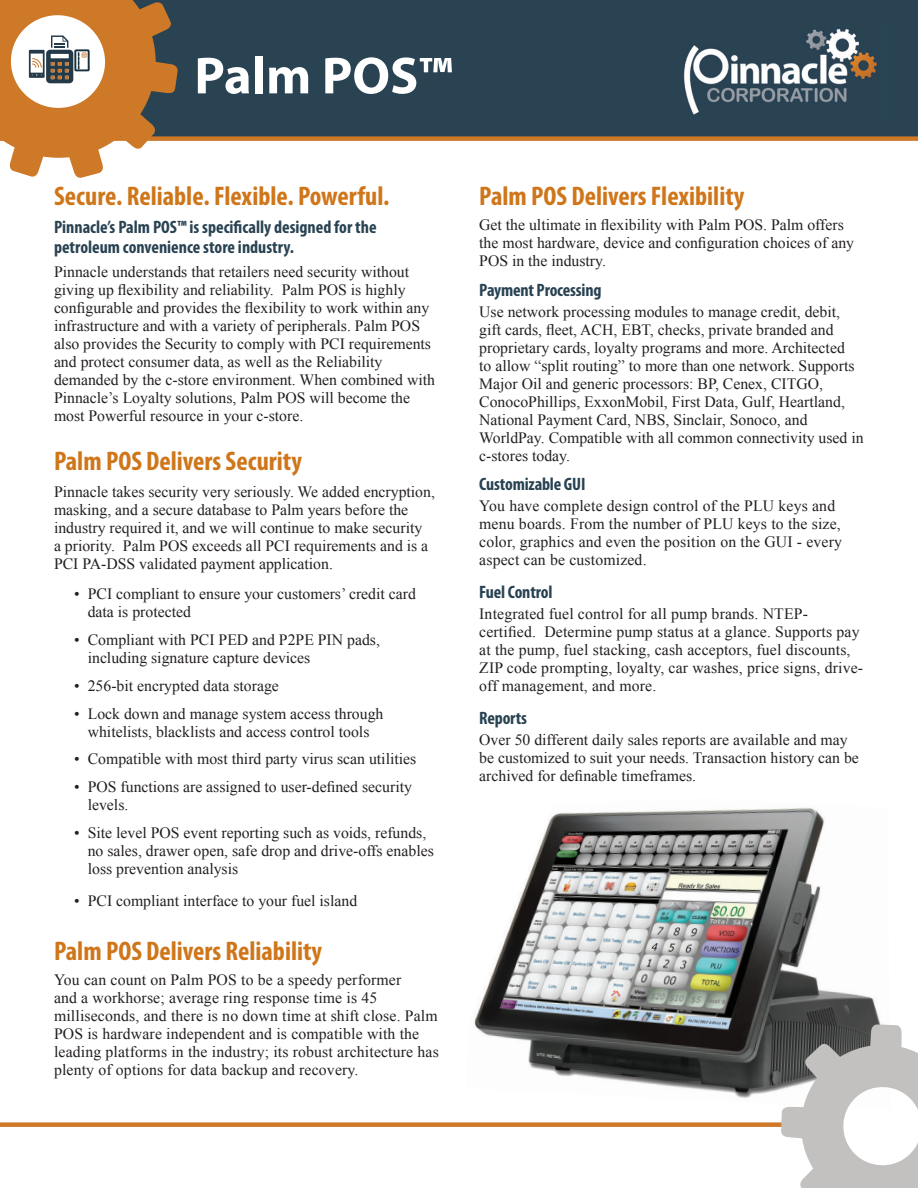
<style>
.page{position:relative;width:918px;height:1188px;background:#fff}
.page>*{position:absolute;margin:0;border:0;box-sizing:border-box;transform-origin:0 0}
.t1{font:700 52.5px "Myriad Pro";color:#fff}
.t2{font:700 condensed 27px "Myriad Pro";color:#cf761a}
.t3{font:700 condensed 18px/19.5px "Myriad Pro";color:#284252}
.t4{font:15.75px/18px "Times New Roman";color:#231f20}
</style>
<div class="page">
<div style="left:0;top:0;width:918px;height:139px;background:#294353"></div>
<img style="left:684px;top:28px;width:193px;height:87px">
<div style="left:0;top:136px;width:918px;height:5px;background:#ce7828"></div>
<svg style="left:0;top:0;width:178px;height:178px"></svg>
<div style="left:0;top:1122px;width:806px;height:5px;background:#ce7828"></div>
<img style="left:474px;top:807px;width:407px;height:291px">
<svg style="left:781px;top:1024px;width:137px;height:164px"></svg>
<h1 class="t1" style="left:194px;top:41px;width:260px">Palm POS™</h1>
<h2 class="t2" style="left:54px;top:179px;width:337px">Secure. Reliable. Flexible. Powerful.</h2>
<p class="t3" style="left:54px;top:217px;width:324px">Pinnacle’s Palm POS™ is specifically designed for the petroleum convenience store industry.</p>
<p class="t4" style="left:54px;top:262px;width:383px">Pinnacle understands that retailers need security without giving up flexibility and reliability. Palm POS is highly configurable and provides the flexibility to work within any infrastructure and with a variety of peripherals. Palm POS also provides the Security to comply with PCI requirements and protect consumer data, as well as the Reliability demanded by the c-store environment. When combined with Pinnacle’s Loyalty solutions, Palm POS will become the most Powerful resource in your c-store.</p>
<h2 class="t2" style="left:54px;top:444px;width:249px">Palm POS Delivers Security</h2>
<p class="t4" style="left:54px;top:482px;width:383px">Pinnacle takes security very seriously. We added encryption, masking, and a secure database to Palm years before the industry required it, and we will continue to make security<br>a priority. Palm POS exceeds all PCI requirements and is a PCI PA-DSS validated payment application.</p>
<p class="t4" style="left:88px;top:585px;width:330px;text-indent:-13px">• PCI compliant to ensure your customers’ credit card data is protected</p>
<p class="t4" style="left:88px;top:631px;width:294px;text-indent:-13px">• Compliant with PCI PED and P2PE PIN pads, including signature capture devices</p>
<p class="t4" style="left:74px;top:676px;width:206px">• 256-bit encrypted data storage</p>
<p class="t4" style="left:74px;top:704px;width:311px;text-align:center">• Lock down and manage system access through whitelists, blacklists and access control tools</p>
<p class="t4" style="left:74px;top:750px;width:344px">• Compatible with most third party virus scan utilities</p>
<p class="t4" style="left:88px;top:777px;width:326px;text-indent:-13px">• POS functions are assigned to user-defined security levels.</p>
<p class="t4" style="left:88px;top:823px;width:348px;text-indent:-13px">• Site level POS event reporting such as voids, refunds, no sales, drawer open, safe drop and drive-offs enables loss prevention analysis</p>
<p class="t4" style="left:74px;top:891px;width:284px">• PCI compliant interface to your fuel island</p>
<h2 class="t2" style="left:54px;top:934px;width:270px">Palm POS Delivers Reliability</h2>
<p class="t4" style="left:54px;top:970px;width:386px">You can count on Palm POS to be a speedy performer<br>and a workhorse; average ring response time is 45 milliseconds, and there is no down time at shift close. Palm POS is hardware independent and is compatible with the leading platforms in the industry; its robust architecture has plenty of options for data backup and recovery.</p>
<h2 class="t2" style="left:479px;top:179px;width:267px">Palm POS Delivers Flexibility</h2>
<p class="t4" style="left:479px;top:215px;width:376px">Get the ultimate in flexibility with Palm POS. Palm offers the most hardware, device and configuration choices of any<br>POS in the industry.</p>
<p class="t3" style="left:479px;top:280px;width:124px">Payment Processing</p>
<p class="t4" style="left:479px;top:302px;width:386px">Use network processing modules to manage credit, debit, gift cards, fleet, ACH, EBT, checks, private branded and proprietary cards, loyalty programs and more. Architected<br>to allow “split routing” to more than one network. Supports Major Oil and generic processors: BP, Cenex, CITGO, ConocoPhillips, ExxonMobil, First Data, Gulf, Heartland, National Payment Card, NBS, Sinclair, Sonoco, and WorldPay. Compatible with all common connectivity used in c-stores today.</p>
<p class="t3" style="left:479px;top:474px;width:108px">Customizable GUI</p>
<p class="t4" style="left:479px;top:497px;width:364px">You have complete design control of the PLU keys and menu boards. From the number of PLU keys to the size, color, graphics and even the position on the GUI - every aspect can be customized.</p>
<p class="t3" style="left:479px;top:582px;width:75px">Fuel Control</p>
<p class="t4" style="left:479px;top:605px;width:385px">Integrated fuel control for all pump brands. NTEP&shy;certified. Determine pump status at a glance. Supports pay at the pump, fuel stacking, cash acceptors, fuel discounts, ZIP code prompting, loyalty, car washes, price signs, drive&shy;off management, and more.</p>
<p class="t3" style="left:479px;top:708px;width:49px">Reports</p>
<p class="t4" style="left:479px;top:731px;width:381px">Over 50 different daily sales reports are available and may be customized to suit your needs. Transaction history can be archived for definable timeframes.</p>
</div>
